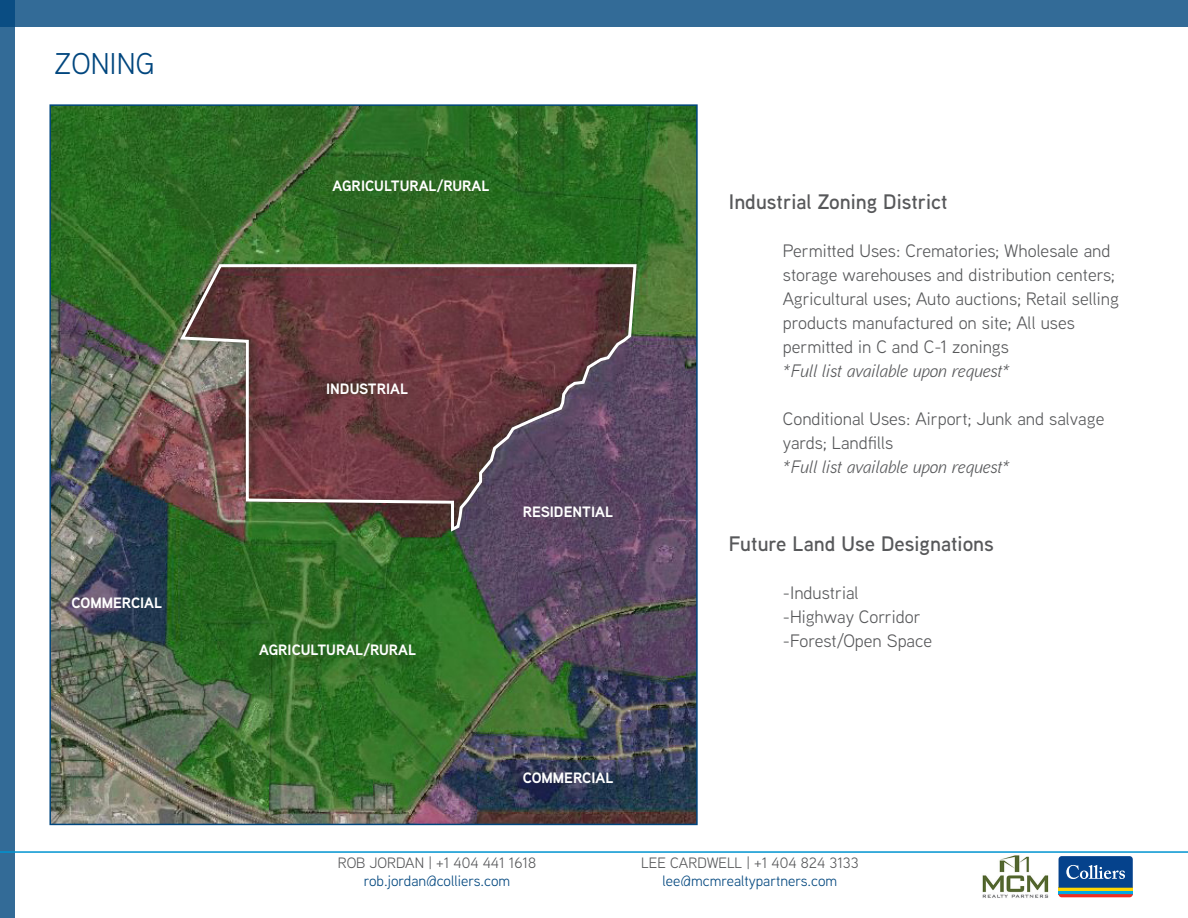
<style>
.page{position:relative;width:1188px;height:918px;background:#fff}
.page>*{position:absolute;margin:0;border:0;box-sizing:border-box;transform-origin:0 0}
.subheads{font:30px "Aaux Next";color:#00467e}
.Body_Text{font:600 21px "Aaux Next";color:#57585a}
.Body_Text-2{font:18px/24px "Aaux Next";color:#57585a}
.Body_Text-3{font:italic 18px "Aaux Next";color:#57585a}
.Subhead{font:700 15px "Aaux Next";color:#fff}
.Body_Text-4{font:15px "Aaux Next";color:#00467e}
.Body_Text-5{font:15px "Aaux Next";color:#57585a}
</style>
<div class="page">
<div style="left:0;top:0;width:1188px;height:27px;background:#336b97"></div>
<div style="left:0;top:0;width:15px;height:918px;background:#336b97"></div>
<hr style="left:0;top:851px;width:1188px;height:2px;background:#0093d0">
<img style="left:52px;top:107px;width:643px;height:715px">
<svg style="left:178px;top:262px;width:460px;height:272px;background:#6a484c"></svg>
<svg style="left:1057px;top:855px;width:77px;height:44px"></svg>
<hr style="left:1059px;top:891px;width:74px;height:3px;background:#00a8e4">
<hr style="left:1059px;top:888px;width:74px;height:3px;background:#fed503">
<svg style="left:1059px;top:894px;width:74px;height:3px"></svg>
<svg style="left:1059px;top:856px;width:74px;height:32px;background:#235897"></svg>
<img style="left:982px;top:855px;width:67px;height:43px">
<p class="subheads" style="left:54px;top:43px;width:102px">ZONING</p>
<p class="Subhead" style="left:71px;top:592px;width:92px">COMMERCIAL</p>
<p class="Subhead" style="left:333px;top:175px;width:158px">AGRICULTURAL/RURAL</p>
<p class="Subhead" style="left:326px;top:378px;width:83px">INDUSTRIAL</p>
<p class="Subhead" style="left:259px;top:639px;width:158px">AGRICULTURAL/RURAL</p>
<p class="Subhead" style="left:523px;top:501px;width:92px">RESIDENTIAL</p>
<p class="Body_Text" style="left:729px;top:187px;width:220px">Industrial Zoning District</p>
<p class="Body_Text-2" style="left:783px;top:238px;width:337px">Permitted Uses: Crematories; Wholesale and storage warehouses and distribution centers; Agricultural uses; Auto auctions; Retail selling products manufactured on site; All uses permitted in C and C-1 zonings</p>
<p class="Body_Text-3" style="left:783px;top:359px;width:229px">*Full list available upon request*</p>
<p class="Body_Text-2" style="left:783px;top:406px;width:323px">Conditional Uses: Airport; Junk and salvage yards; Landfills</p>
<p class="Body_Text-3" style="left:783px;top:455px;width:229px">*Full list available upon request*</p>
<p class="Body_Text" style="left:729px;top:529px;width:267px">Future Land Use Designations</p>
<p class="Body_Text-2" style="left:783px;top:580px;width:77px">-Industrial</p>
<p class="Body_Text-2" style="left:783px;top:604px;width:139px">-Highway Corridor</p>
<p class="Body_Text-2" style="left:783px;top:628px;width:151px">-Forest/Open Space</p>
<p class="Subhead" style="left:523px;top:767px;width:92px">COMMERCIAL</p>
<p class="Body_Text-5" style="left:338px;top:853px;width:200px">ROB JORDAN | +1 404 441 1618</p>
<p class="Body_Text-4" style="left:364px;top:871px;width:148px">rob.jordan@colliers.com</p>
<p class="Body_Text-5" style="left:641px;top:853px;width:219px">LEE CARDWELL | +1 404 824 3133</p>
<p class="Body_Text-4" style="left:663px;top:871px;width:176px">lee@mcmrealtypartners.com</p>
</div>
